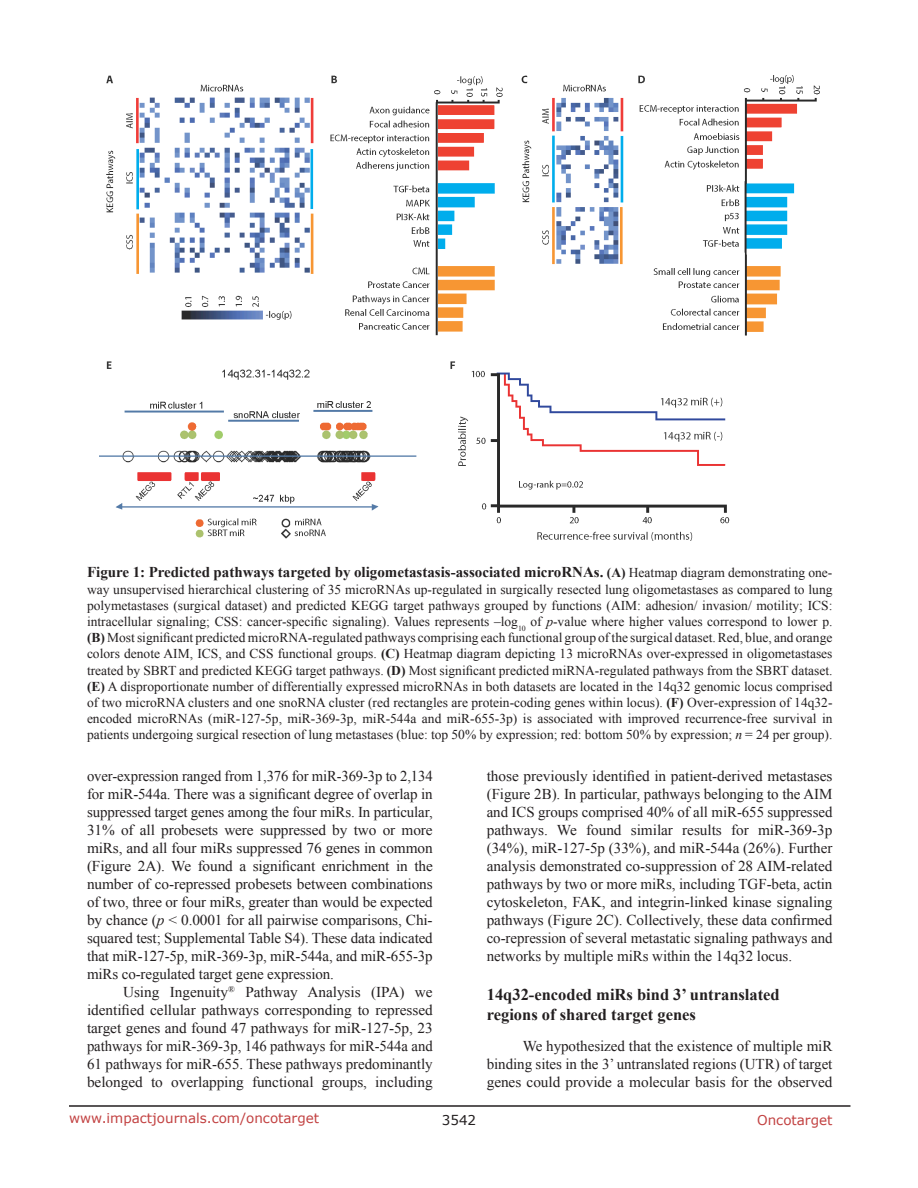
<style>
.page{position:relative;width:918px;height:1188px;background:#fff}
.page>*{position:absolute;margin:0;border:0;box-sizing:border-box;transform-origin:0 0}
.SubHeading{font:700 16.5px/19.8px "Times New Roman";color:#231f20}
.BodyText{font:15px/18px "Times New Roman";letter-spacing:-.005em;color:#231f20;text-align:justify}
.FigureText{font:700 15px "Times New Roman";color:#231f20}
.FigureText-2{font:13.5px/16.2px "Times New Roman";color:#231f20;text-align:justify}
.t1{font:13.5px "Verdana";color:#c24141}
.t2{font:13.5px "Verdana";color:#231f20}
.s1{font-size:13.5px}
.s2{font-weight:400;font-size:13.5px}
.s3{font-style:italic}
.s4{font-weight:700}
</style>
<div class="page">
<hr style="left:69px;top:1105px;width:781px;height:2px;background:#231f20">
<img style="left:100px;top:75px;width:720px;height:466px">
<p class="FigureText" style="left:87px;top:562px;width:747px">Figure 1: Predicted pathways targeted by oligometastasis-associated microRNAs. <span class="s1">(A)</span> <span class="s2">Heatmap diagram demonstrating one-</span></p>
<p class="FigureText-2" style="left:87px;top:581px;width:747px">way unsupervised hierarchical clustering of 35 microRNAs up-regulated in surgically resected lung oligometastases as compared to lung polymetastases (surgical dataset) and predicted KEGG target pathways grouped by functions (AIM: adhesion/ invasion/ motility; ICS: intracellular signaling; CSS: cancer-specific signaling). Values represents –log<sub>10</sub> of <span class="s3">p</span>-value where higher values correspond to lower p. <span class="s4">(B)</span> Most significant predicted microRNA-regulated pathways comprising each functional group of the surgical dataset. Red, blue, and orange colors denote AIM, ICS, and CSS functional groups. <span class="s4">(C)</span> Heatmap diagram depicting 13 microRNAs over-expressed in oligometastases treated by SBRT and predicted KEGG target pathways. <span class="s4">(D)</span> Most significant predicted miRNA-regulated pathways from the SBRT dataset. <span class="s4">(E)</span> A disproportionate number of differentially expressed microRNAs in both datasets are located in the 14q32 genomic locus comprised of two microRNA clusters and one snoRNA cluster (red rectangles are protein-coding genes within locus). <span class="s4">(F)</span> Over-expression of 14q32- encoded microRNAs (miR-127-5p, miR-369-3p, miR-544a and miR-655-3p) is associated with improved recurrence-free survival in patients undergoing surgical resection of lung metastases (blue: top 50% by expression; red: bottom 50% by expression; <span class="s3">n</span> = 24 per group).</p>
<p class="BodyText" style="left:87px;top:767px;width:347px">over-expression ranged from 1,376 for miR-369-3p to 2,134 for miR-544a. There was a significant degree of overlap in suppressed target genes among the four miRs. In particular, 31% of all probesets were suppressed by two or more miRs, and all four miRs suppressed 76 genes in common (Figure 2A). We found a significant enrichment in the number of co-repressed probesets between combinations of two, three or four miRs, greater than would be expected by chance (<span class="s3">p</span> &lt; 0.0001 for all pairwise comparisons, Chi&shy;squared test; Supplemental Table S4). These data indicated that miR-127-5p, miR-369-3p, miR-544a, and miR-655-3p miRs co-regulated target gene expression.</p>
<p class="BodyText" style="left:87px;top:983px;width:347px;text-indent:36px">Using Ingenuity<sup>®</sup> Pathway Analysis (IPA) we identified cellular pathways corresponding to repressed target genes and found 47 pathways for miR-127-5p, 23 pathways for miR-369-3p, 146 pathways for miR-544a and 61 pathways for miR-655. These pathways predominantly belonged to overlapping functional groups, including</p>
<p class="BodyText" style="left:487px;top:767px;width:347px">those previously identified in patient-derived metastases (Figure 2B). In particular, pathways belonging to the AIM and ICS groups comprised 40% of all miR-655 suppressed pathways. We found similar results for miR-369-3p (34%), miR-127-5p (33%), and miR-544a (26%). Further analysis demonstrated co-suppression of 28 AIM-related pathways by two or more miRs, including TGF-beta, actin cytoskeleton, FAK, and integrin-linked kinase signaling pathways (Figure 2C). Collectively, these data confirmed co-repression of several metastatic signaling pathways and networks by multiple miRs within the 14q32 locus.</p>
<p class="SubHeading" style="left:487px;top:984px;width:295px">14q32-encoded miRs bind 3’ untranslated regions of shared target genes</p>
<p class="BodyText" style="left:487px;top:1037px;width:347px;text-indent:36px">We hypothesized that the existence of multiple miR binding sites in the 3’ untranslated regions (UTR) of target genes could provide a molecular basis for the observed</p>
<p class="t1" style="left:69px;top:1109px;width:252px">www.impactjournals.com/oncotarget</p>
<p class="t2" style="left:442px;top:1111px;width:36px">3542</p>
<p class="t1" style="left:757px;top:1111px;width:77px">Oncotarget</p>
</div>
